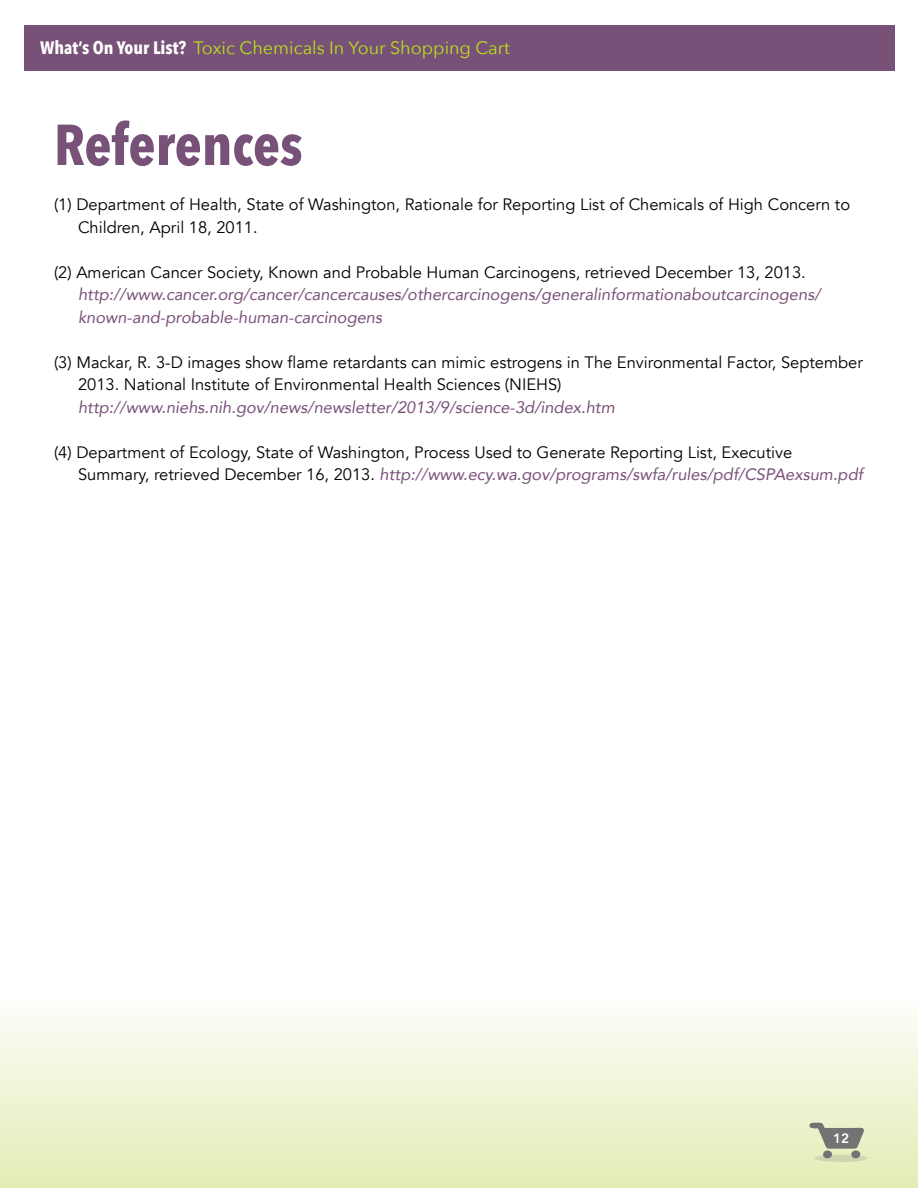
<style>
.page{position:relative;width:918px;height:1188px;background:#fff}
.page>*{position:absolute;margin:0;border:0;box-sizing:border-box;transform-origin:0 0}
.t1{font:700 57px "Avenir Next Condensed";color:#775177}
.t2{font:18px "Avenir Next";color:#bbe01a}
.t3{font:16.5px/22.5px "Avenir";color:#000}
.t4{font:italic 16.5px/22.5px "Avenir";color:#784f78}
.t5{font:800 13.5px "Avenir";color:#fff}
.s1{font-family:"Avenir Next Condensed";font-weight:700;color:#fff}
.s2{font-style:italic;color:#784f78}
</style>
<div class="page">
<div style="left:24px;top:26px;width:871px;height:45px;background:#775177"></div>
<div style="left:0;top:994px;width:918px;height:194px;background:linear-gradient(to bottom,#fdfefd,#e3edb5)"></div>
<svg style="left:809px;top:1122px;width:57px;height:37px"></svg>
<svg style="left:815px;top:1155px;width:53px;height:7px"></svg>
<p class="t2" style="left:40px;top:33px;width:471px"><span class="s1">What’s On Your List?</span> Toxic Chemicals In Your Shopping Cart</p>
<h1 class="t1" style="left:54px;top:110px;width:250px">References</h1>
<p class="t3" style="left:78px;top:193px;width:774px;text-indent:-24px">(1) Department of Health, State of Washington, Rationale for Reporting List of Chemicals of High Concern to<br>Children, April 18, 2011.</p>
<p class="t3" style="left:54px;top:261px;width:753px">(2) American Cancer Society, Known and Probable Human Carcinogens, retrieved December 13, 2013.</p>
<p class="t4" style="left:78px;top:283px;width:744px">http://www.cancer.org/cancer/cancercauses/othercarcinogens/generalinformationaboutcarcinogens/ known-and-probable-human-carcinogens</p>
<p class="t3" style="left:78px;top:351px;width:786px;text-indent:-24px">(3) Mackar, R. 3-D images show flame retardants can mimic estrogens in The Environmental Factor, September<br>2013. National Institute of Environmental Health Sciences (NIEHS)</p>
<p class="t4" style="left:78px;top:395px;width:538px">http://www.niehs.nih.gov/news/newsletter/2013/9/science-3d/index.htm</p>
<p class="t3" style="left:78px;top:441px;width:786px;text-indent:-24px">(4) Department of Ecology, State of Washington, Process Used to Generate Reporting List, Executive<br>Summary, retrieved December 16, 2013. <span class="s2">http://www.ecy.wa.gov/programs/swfa/rules/pdf/CSPAexsum.pdf</span></p>
<p class="t5" style="left:833px;top:1127px;width:17px">12</p>
</div>
